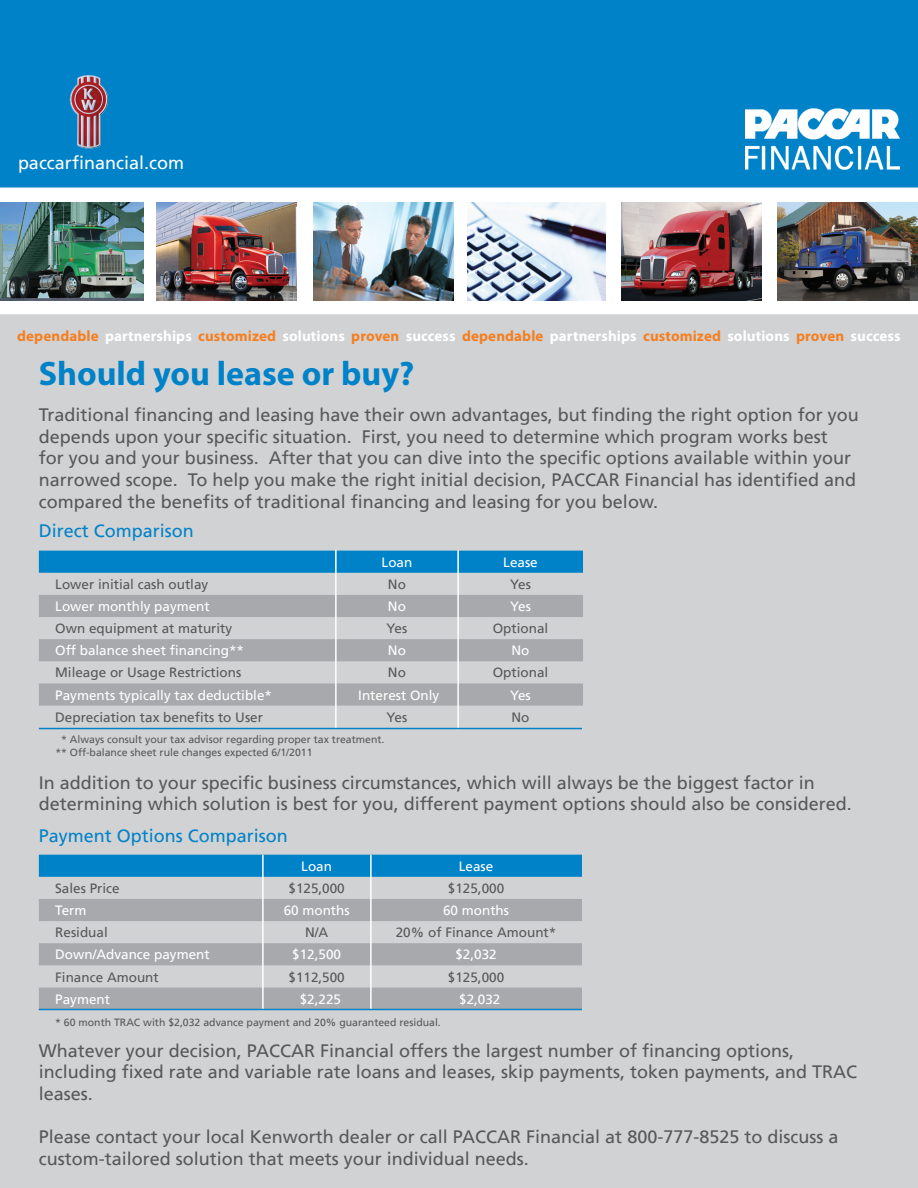
<style>
.page{position:relative;width:918px;height:1188px;background:#fff}
.page>*{position:absolute;margin:0;border:0;box-sizing:border-box;transform-origin:0 0}
.t1{font:700 34.05px "Myriad Pro";color:#0082c8}
.t2{font:18px/21.6px "Frutiger LT";color:#57585a}
.t3{font:18px "Frutiger LT";color:#0082c8}
.t4{font:18px "Frutiger LT";color:#fff}
.t5{font:700 15px "Myriad Pro";letter-spacing:.005em;color:#fff}
.t6{font:13.5px "Frutiger LT";color:#57585a}
.t7{font:13.5px "Frutiger LT";color:#fff}
.t8{font:10.5px/12.6px "Frutiger LT";color:#57585a}
.s1{color:#f57f21}
</style>
<div class="page">
<div style="left:0;top:0;width:918px;height:188px;background:#0082c8"></div>
<img style="left:745px;top:108px;width:155px;height:62px">
<div style="left:0;top:314px;width:918px;height:874px;background:#d1d2d4"></div>
<img style="left:66px;top:71px;width:46px;height:80px">
<img style="left:1px;top:202px;width:142px;height:98px">
<img style="left:156px;top:202px;width:141px;height:98px">
<img style="left:314px;top:202px;width:140px;height:98px">
<img style="left:467px;top:202px;width:139px;height:98px">
<img style="left:622px;top:202px;width:140px;height:98px">
<img style="left:778px;top:203px;width:140px;height:97px">
<div style="left:39px;top:551px;width:544px;height:22px;background:#0082c8"></div>
<svg style="left:39px;top:595px;width:544px;height:111px;fill:#a8a9ad"></svg>
<hr style="left:335px;top:550px;width:2px;height:179px;background:#fff">
<hr style="left:457px;top:550px;width:2px;height:179px;background:#fff">
<div style="left:39px;top:855px;width:543px;height:22px;background:#0082c8"></div>
<svg style="left:39px;top:899px;width:543px;height:110px;fill:#a8a9ad"></svg>
<hr style="left:262px;top:855px;width:2px;height:155px;background:#fff">
<hr style="left:370px;top:855px;width:2px;height:155px;background:#fff">
<hr style="left:39px;top:1009px;width:543px;height:1px;background:#0082c8">
<hr style="left:39px;top:728px;width:543px;height:1px;background:#0082c8">
<p class="t4" style="left:18px;top:152px;width:168px">paccarfinancial.com</p>
<p class="t5" style="left:17px;top:326px;width:885px"><span class="s1">dependable</span> partnerships <span class="s1">customized</span> solutions <span class="s1">proven</span> success <span class="s1">dependable</span> partnerships <span class="s1">customized</span> solutions <span class="s1">proven</span> success</p>
<h1 class="t1" style="left:39px;top:351px;width:377px">Should you lease or buy?</h1>
<p class="t2" style="left:39px;top:404px;width:821px">Traditional financing and leasing have their own advantages, but finding the right option for you depends upon your specific situation. First, you need to determine which program works best<br>for you and your business. After that you can dive into the specific options available within your narrowed scope. To help you make the right initial decision, PACCAR Financial has identified and compared the benefits of traditional financing and leasing for you below.</p>
<p class="t3" style="left:39px;top:520px;width:157px">Direct Comparison</p>
<p class="t7" style="left:382px;top:554px;width:32px">Loan</p>
<p class="t7" style="left:503px;top:554px;width:36px">Lease</p>
<p class="t6" style="left:55px;top:576px;width:155px">Lower initial cash outlay</p>
<p class="t6" style="left:388px;top:576px;width:19px">No</p>
<p class="t6" style="left:510px;top:576px;width:22px">Yes</p>
<p class="t7" style="left:55px;top:598px;width:156px">Lower monthly payment</p>
<p class="t7" style="left:388px;top:598px;width:19px">No</p>
<p class="t7" style="left:510px;top:598px;width:22px">Yes</p>
<p class="t6" style="left:55px;top:621px;width:179px">Own equipment at maturity</p>
<p class="t6" style="left:387px;top:621px;width:22px">Yes</p>
<p class="t6" style="left:493px;top:621px;width:57px">Optional</p>
<p class="t7" style="left:55px;top:643px;width:190px">Off balance sheet financing**</p>
<p class="t7" style="left:388px;top:643px;width:19px">No</p>
<p class="t7" style="left:512px;top:643px;width:19px">No</p>
<p class="t6" style="left:55px;top:665px;width:188px">Mileage or Usage Restrictions</p>
<p class="t6" style="left:388px;top:665px;width:19px">No</p>
<p class="t6" style="left:493px;top:665px;width:57px">Optional</p>
<p class="t7" style="left:55px;top:687px;width:218px">Payments typically tax deductible*</p>
<p class="t7" style="left:358px;top:687px;width:83px">Interest Only</p>
<p class="t7" style="left:510px;top:687px;width:22px">Yes</p>
<p class="t6" style="left:55px;top:709px;width:209px">Depreciation tax benefits to User</p>
<p class="t6" style="left:387px;top:709px;width:22px">Yes</p>
<p class="t6" style="left:512px;top:709px;width:19px">No</p>
<p class="t8" style="left:55px;top:733px;width:331px;text-indent:6px">* Always consult your tax advisor regarding proper tax treatment. ** Off-balance sheet rule changes expected 6/1/2011</p>
<p class="t2" style="left:39px;top:772px;width:814px">In addition to your specific business circumstances, which will always be the biggest factor in determining which solution is best for you, different payment options should also be considered.</p>
<p class="t3" style="left:39px;top:825px;width:251px">Payment Options Comparison</p>
<p class="t7" style="left:301px;top:858px;width:32px">Loan</p>
<p class="t7" style="left:459px;top:858px;width:36px">Lease</p>
<p class="t6" style="left:55px;top:880px;width:66px">Sales Price</p>
<p class="t6" style="left:289px;top:880px;width:58px">$125,000</p>
<p class="t6" style="left:448px;top:880px;width:58px">$125,000</p>
<p class="t7" style="left:55px;top:902px;width:33px">Term</p>
<p class="t7" style="left:284px;top:902px;width:68px">60 months</p>
<p class="t7" style="left:443px;top:902px;width:68px">60 months</p>
<p class="t6" style="left:55px;top:925px;width:54px">Residual</p>
<p class="t6" style="left:305px;top:925px;width:25px">N/A</p>
<p class="t6" style="left:396px;top:925px;width:162px">20% of Finance Amount*</p>
<p class="t7" style="left:55px;top:947px;width:156px">Down/Advance payment</p>
<p class="t7" style="left:292px;top:947px;width:50px">$12,500</p>
<p class="t7" style="left:455px;top:947px;width:43px">$2,032</p>
<p class="t6" style="left:55px;top:969px;width:105px">Finance Amount</p>
<p class="t6" style="left:289px;top:969px;width:58px">$112,500</p>
<p class="t6" style="left:448px;top:969px;width:58px">$125,000</p>
<p class="t7" style="left:55px;top:991px;width:56px">Payment</p>
<p class="t7" style="left:300px;top:991px;width:43px">$2,225</p>
<p class="t7" style="left:459px;top:991px;width:43px">$2,032</p>
<p class="t8" style="left:55px;top:1016px;width:387px">* 60 month TRAC with $2,032 advance payment and 20% guaranteed residual.</p>
<p class="t2" style="left:39px;top:1040px;width:820px">Whatever your decision, PACCAR Financial offers the largest number of financing options, including fixed rate and variable rate loans and leases, skip payments, token payments, and TRAC leases.</p>
<p class="t2" style="left:39px;top:1126px;width:801px">Please contact your local Kenworth dealer or call PACCAR Financial at 800-777-8525 to discuss a custom-tailored solution that meets your individual needs.</p>
</div>
